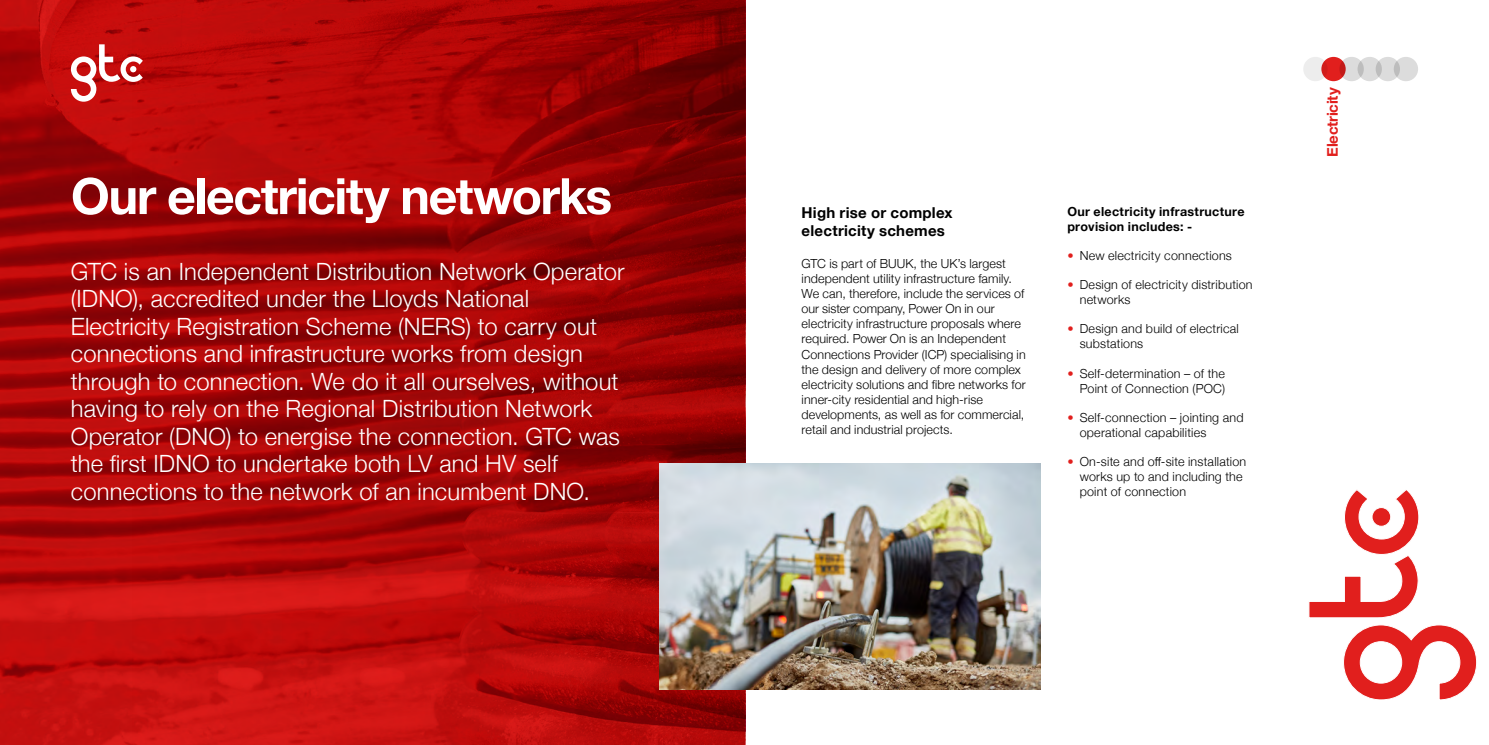
<style>
.page{position:relative;width:1489px;height:745px;background:#fff}
.page>*{position:absolute;margin:0;border:0;box-sizing:border-box;transform-origin:0 0}
.t1{font:700 50px "Helvetica Neue";letter-spacing:-.025em;color:#fff}
.t2{font:300 23.75px/27.5px "Helvetica Neue";letter-spacing:.005em;color:#fff}
.t3{font:700 15px/17.5px "Helvetica Neue";letter-spacing:.015em;color:#000}
.t4{font:700 15px "Helvetica Neue";letter-spacing:-.02em;color:#e11f1d}
.t5{font:300 12.5px/15px "Helvetica Neue";letter-spacing:.01em;color:#000}
.t6{font:700 12.5px/15px "Helvetica Neue";letter-spacing:.025em;color:#000}
.s1{color:#e11f1d}
</style>
<div class="page">
<img style="left:0;top:0;width:132px;height:744px">
<img style="left:132px;top:0;width:613px;height:744px">
<div style="left:1303px;top:57px;width:24px;height:24px;background:#ededed;border-radius:50%"></div>
<div style="left:1321px;top:57px;width:24px;height:24px;background:linear-gradient(to bottom,#de1b19,#df2624);border-radius:50%"></div>
<svg style="left:1339px;top:57px;width:24px;height:24px"></svg>
<svg style="left:1357px;top:57px;width:24px;height:24px"></svg>
<svg style="left:1375px;top:57px;width:24px;height:24px"></svg>
<svg style="left:1393px;top:57px;width:24px;height:24px"></svg>
<img style="left:659px;top:463px;width:381px;height:226px">
<svg style="left:1309px;top:490px;width:167px;height:209px"></svg>
<svg style="left:71px;top:44px;width:72px;height:58px"></svg>
<h1 class="t1" style="left:71px;top:157px;width:542px">Our electricity networks</h1>
<p class="t2" style="left:71px;top:255px;width:555px">GTC is an Independent Distribution Network Operator (IDNO), accredited under the Lloyds National Electricity Registration Scheme (NERS) to carry out connections and infrastructure works from design through to connection. We do it all ourselves, without having to rely on the Regional Distribution Network Operator (DNO) to energise the connection. GTC was the first IDNO to undertake both LV and HV self connections to the network of an incumbent DNO.</p>
<p class="t3" style="left:801px;top:204px;width:152px">High rise or complex electricity schemes</p>
<p class="t5" style="left:801px;top:255px;width:225px">GTC is part of BUUK, the UK’s largest independent utility infrastructure family.<br>We can, therefore, include the services of our sister company, Power On in our electricity infrastructure proposals where required. Power On is an Independent Connections Provider (ICP) specialising in the design and delivery of more complex electricity solutions and fibre networks for inner-city residential and high-rise developments, as well as for commercial, retail and industrial projects.</p>
<p class="t6" style="left:1067px;top:204px;width:179px">Our electricity infrastructure provision includes: -</p>
<p class="t5" style="left:1067px;top:247px;width:166px"><span class="s1">•</span> New electricity connections</p>
<p class="t5" style="left:1079px;top:276px;width:174px;text-indent:-12px"><span class="s1">•</span> Design of electricity distribution networks</p>
<p class="t5" style="left:1079px;top:320px;width:161px;text-indent:-12px"><span class="s1">•</span> Design and build of electrical substations</p>
<p class="t5" style="left:1067px;top:364px;width:159px;text-align:right"><span class="s1">•</span> Self-determination – of the<br>Point of Connection (POC)</p>
<p class="t5" style="left:1079px;top:408px;width:165px;text-indent:-12px"><span class="s1">•</span> Self-connection – jointing and operational capabilities</p>
<p class="t5" style="left:1079px;top:453px;width:168px;text-indent:-12px"><span class="s1">•</span> On-site and off-site installation works up to and including the point of connection</p>
<p class="t4" style="left:1320px;top:156px;width:71px;rotate:-90deg">Electricity</p>
</div>
